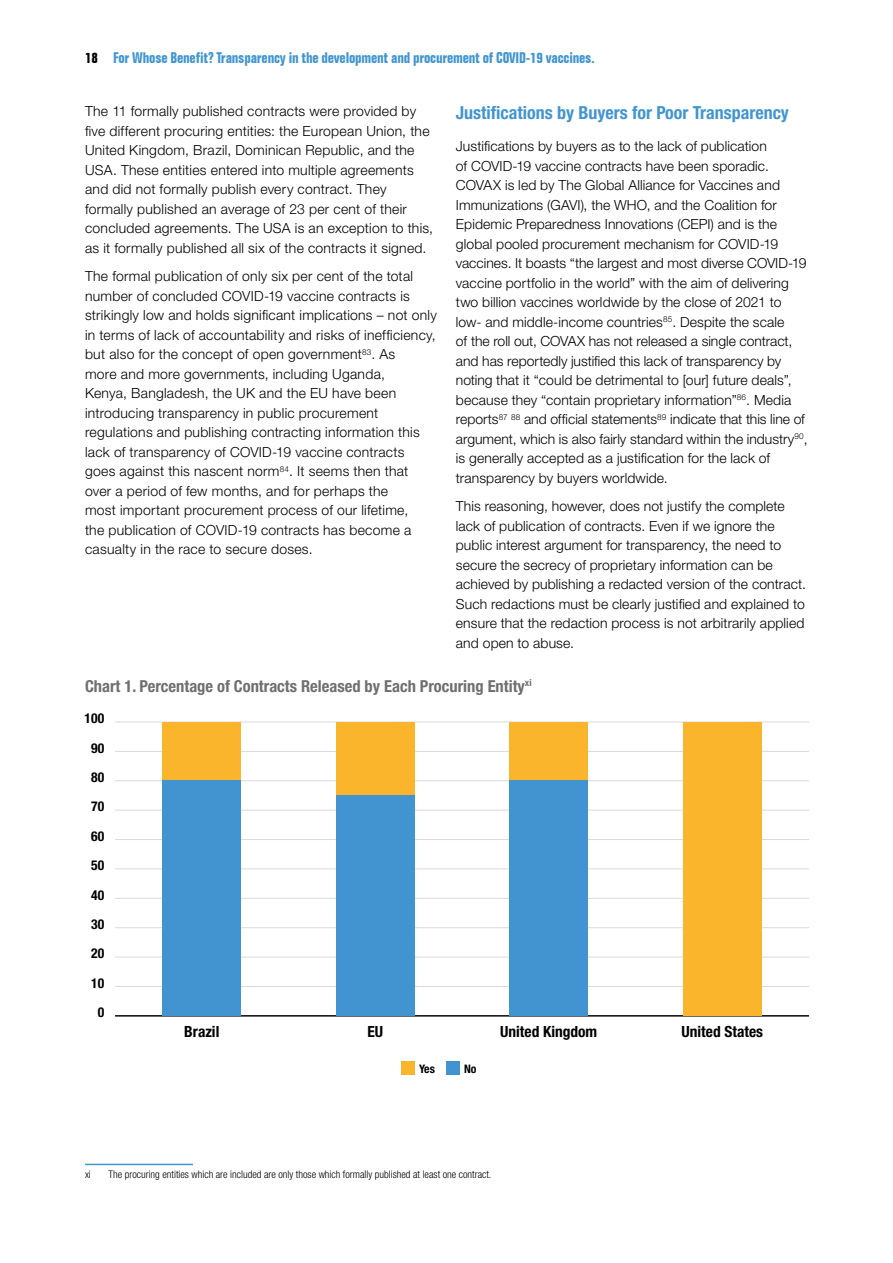
<style>
.page{position:relative;width:893px;height:1263px;background:#fff}
.page>*{position:absolute;margin:0;border:0;box-sizing:border-box;transform-origin:0 0}
.Heading_Style_3{font:700 condensed 18px "Helvetica Neue LT Pro";color:#4195d1}
.Body_Copy{font:700 condensed 16.5px "Helvetica Neue LT Pro";color:#706f6f}
.t1{font:700 condensed 15.45px "Helvetica Neue LT Std";color:#000}
.t2{font:700 condensed 15px "Folio BT";letter-spacing:-.015em;color:#4195d1}
.Body_Copy-2{font:300 13.95px/19.5px "Helvetica Neue LT Pro";letter-spacing:.01em;color:#000}
.t3{font:700 condensed 13.65px "Helvetica Neue LT Std";color:#000}
.t4{font:700 condensed 11.85px "Helvetica Neue LT Std";color:#000}
.t5{font:300 condensed 10.5px "Helvetica Neue LT Pro";color:#000}
.s1{color:#000}
</style>
<div class="page">
<hr style="left:85px;top:1164px;width:108px;height:1px;background:#4195d1">
<hr style="left:115px;top:1015px;width:694px;height:1px;background:#000">
<hr style="left:115px;top:986px;width:694px;height:1px;background:#dadada">
<hr style="left:115px;top:957px;width:694px;height:1px;background:#dadada">
<hr style="left:115px;top:927px;width:694px;height:1px;background:#dadada">
<hr style="left:115px;top:898px;width:694px;height:1px;background:#dadada">
<hr style="left:115px;top:869px;width:694px;height:1px;background:#dadada">
<hr style="left:115px;top:839px;width:694px;height:1px;background:#dadada">
<hr style="left:115px;top:810px;width:694px;height:1px;background:#dadada">
<hr style="left:115px;top:780px;width:694px;height:1px;background:#dadada">
<hr style="left:115px;top:751px;width:694px;height:1px;background:#dadada">
<hr style="left:115px;top:722px;width:694px;height:1px;background:#dadada">
<div style="left:163px;top:722px;width:78px;height:59px;background:#fab52d"></div>
<div style="left:336px;top:722px;width:78px;height:73px;background:#fab52d"></div>
<div style="left:510px;top:722px;width:78px;height:59px;background:#fab52d"></div>
<div style="left:163px;top:781px;width:78px;height:235px;background:#4294d1"></div>
<div style="left:336px;top:795px;width:78px;height:221px;background:#4294d1"></div>
<div style="left:510px;top:781px;width:78px;height:235px;background:#4294d1"></div>
<div style="left:683px;top:722px;width:78px;height:294px;background:#fab52d"></div>
<div style="left:401px;top:1061px;width:14px;height:14px;background:#fab52d"></div>
<div style="left:446px;top:1061px;width:14px;height:14px;background:#4294d1"></div>
<p class="t2" style="left:85px;top:49px;width:511px"><span class="s1">18</span> For Whose Benefit? Transparency in the development and procurement of COVID-19 vaccines.</p>
<p class="Heading_Style_3" style="left:456px;top:102px;width:335px">Justifications by Buyers for Poor Transparency</p>
<p class="Body_Copy-2" style="left:456px;top:136px;width:353px">Justifications by buyers as to the lack of publication<br>of COVID-19 vaccine contracts have been sporadic.<br>COVAX is led by The Global Alliance for Vaccines and Immunizations (GAVI), the WHO, and the Coalition for Epidemic Preparedness Innovations (CEPI) and is the global pooled procurement mechanism for COVID-19 vaccines. It boasts “the largest and most diverse COVID-19 vaccine portfolio in the world” with the aim of delivering two billion vaccines worldwide by the close of 2021 to low- and middle-income countries<sup>85</sup>. Despite the scale<br>of the roll out, COVAX has not released a single contract, and has reportedly justified this lack of transparency by noting that it “could be detrimental to [our] future deals”, because they “contain proprietary information”<sup>86</sup>. Media reports<sup>87</sup> <sup>88</sup> and official statements<sup>89</sup> indicate that this line of argument, which is also fairly standard within the industry<sup>90</sup>, is generally accepted as a justification for the lack of transparency by buyers worldwide.</p>
<p class="Body_Copy-2" style="left:456px;top:496px;width:351px">This reasoning, however, does not justify the complete lack of publication of contracts. Even if we ignore the public interest argument for transparency, the need to secure the secrecy of proprietary information can be achieved by publishing a redacted version of the contract.<br>Such redactions must be clearly justified and explained to ensure that the redaction process is not arbitrarily applied and open to abuse.</p>
<p class="Body_Copy" style="left:85px;top:676px;width:448px">Chart 1. Percentage of Contracts Released by Each Procuring Entity<sup>xi</sup></p>
<p class="Body_Copy-2" style="left:85px;top:101px;width:350px">The 11 formally published contracts were provided by five different procuring entities: the European Union, the United Kingdom, Brazil, Dominican Republic, and the USA. These entities entered into multiple agreements and did not formally publish every contract. They formally published an average of 23 per cent of their concluded agreements. The USA is an exception to this, as it formally published all six of the contracts it signed.</p>
<p class="Body_Copy-2" style="left:85px;top:266px;width:353px">The formal publication of only six per cent of the total number of concluded COVID-19 vaccine contracts is strikingly low and holds significant implications – not only in terms of lack of accountability and risks of inefficiency, but also for the concept of open government<sup>83</sup>. As<br>more and more governments, including Uganda,<br>Kenya, Bangladesh, the UK and the EU have been introducing transparency in public procurement regulations and publishing contracting information this lack of transparency of COVID-19 vaccine contracts goes against this nascent norm<sup>84</sup>. It seems then that over a period of few months, and for perhaps the<br>most important procurement process of our lifetime,<br>the publication of COVID-19 contracts has become a casualty in the race to secure doses.</p>
<p class="t3" style="left:85px;top:710px;width:21px">100</p>
<p class="t3" style="left:91px;top:739px;width:15px">90</p>
<p class="t3" style="left:91px;top:769px;width:15px">80</p>
<p class="t3" style="left:91px;top:798px;width:15px">70</p>
<p class="t3" style="left:91px;top:828px;width:15px">60</p>
<p class="t3" style="left:91px;top:857px;width:15px">50</p>
<p class="t3" style="left:91px;top:886px;width:15px">40</p>
<p class="t3" style="left:91px;top:916px;width:15px">30</p>
<p class="t3" style="left:91px;top:945px;width:15px">20</p>
<p class="t3" style="left:91px;top:974px;width:15px">10</p>
<p class="t3" style="left:98px;top:1004px;width:8px">0</p>
<p class="t1" style="left:184px;top:1022px;width:37px">Brazil</p>
<p class="t1" style="left:367px;top:1022px;width:17px">EU</p>
<p class="t1" style="left:500px;top:1022px;width:99px">United Kingdom</p>
<p class="t1" style="left:682px;top:1022px;width:83px">United States</p>
<p class="t4" style="left:419px;top:1061px;width:17px">Yes</p>
<p class="t4" style="left:464px;top:1061px;width:14px">No</p>
<p class="t5" style="left:85px;top:1168px;width:7px">xi</p>
<p class="t5" style="left:108px;top:1168px;width:385px">The procuring entities which are included are only those which formally published at least one contract.</p>
</div>
